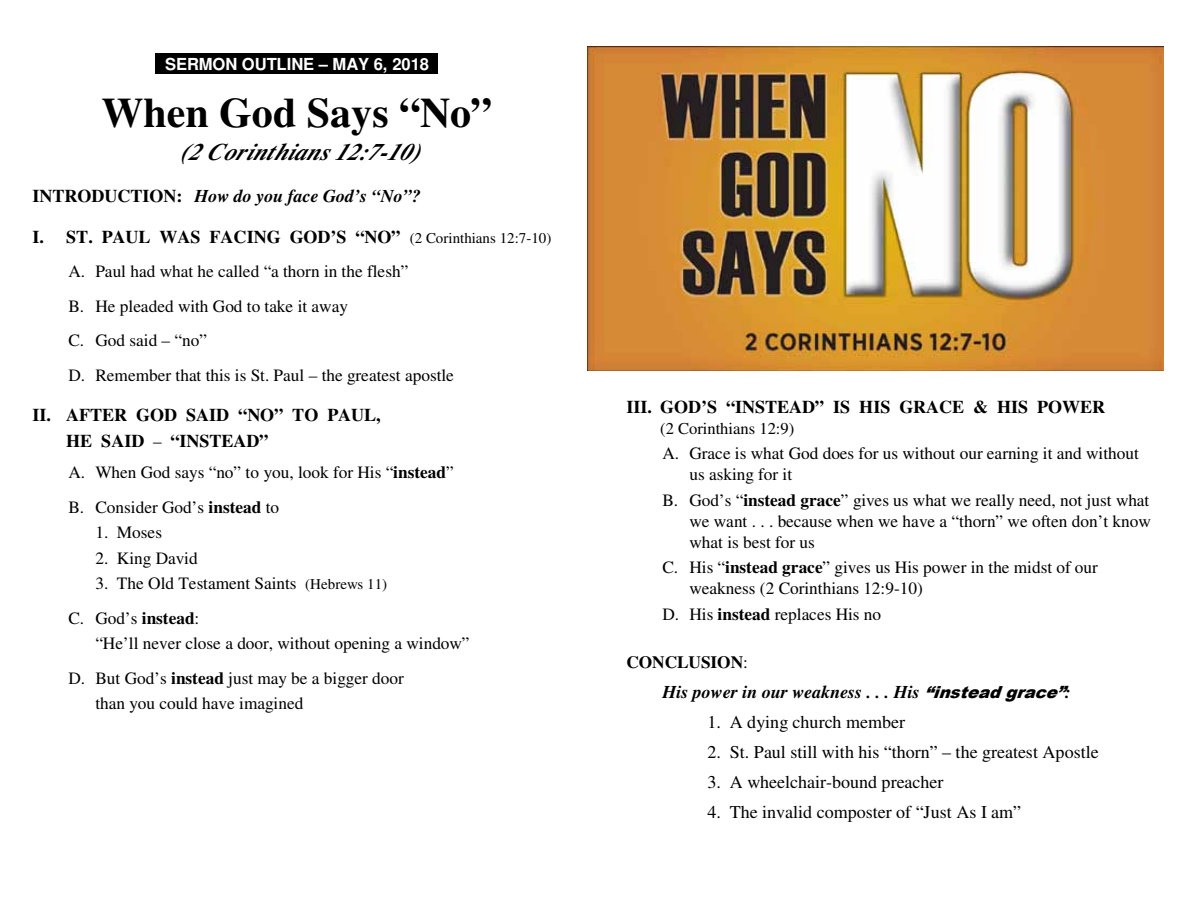
<style>
.page{position:relative;width:1188px;height:918px;background:#fff}
.page>*{position:absolute;margin:0;border:0;box-sizing:border-box;transform-origin:0 0}
.t1{font:700 42px "Times";color:#000}
.t2{font:italic 700 24px "Times";color:#000}
.t3{font:18px "Times";color:#000}
.t4{font:700 18px/25.5px "Times";color:#000}
.t5{font:italic 700 18px "Times";color:#000}
.t6{font:17.25px/34.5px "Times";color:#000}
.t7{font:700 17.25px "Times";letter-spacing:-.005em;color:#000}
.t8{font:700 16.5px "Helvetica";letter-spacing:-.005em;color:#fff}
.t9{font:16.5px "Times";color:#000}
.s1{color:#000}
.s2{font-style:normal}
.s3{font-weight:400;font-size:15px}
.s4{font-weight:400;font-size:17.25px}
.s5{font-weight:700}
.s6{font-size:15px}
.s7{font-weight:400}
.s8{font-family:"Arial";font-weight:900;font-size:16.5px}
</style>
<div class="page">
<img style="left:588px;top:46px;width:576px;height:324px">
<div style="left:156px;top:53px;width:282px;height:21px;background:#000"></div>
<p class="t8" style="left:156px;top:57px;width:284px"><span class="s1">.</span> SERMON OUTLINE – MAY 6, 2018<span class="s1">..</span></p>
<h1 class="t1" style="left:102px;top:98px;width:392px">When God Says “No”</h1>
<h2 class="t2" style="left:181px;top:143px;width:248px">(2Corinthians12:7-10)</h2>
<p class="t5" style="left:32px;top:190px;width:390px"><span class="s2">INTRODUCTION:</span> How do you face God’s “No”?</p>
<p class="t4" style="left:32px;top:226px;width:521px">I. ST. PAUL WAS FACING GOD’S “NO” <span class="s3">(2 Corinthians 12:7-10)</span></p>
<p class="t6" style="left:68px;top:255px;width:387px">A. Paul had what he called “a thorn in the flesh”<br>B. He pleaded with God to take it away<br>C. God said – “no”<br>D. Remember that this is St. Paul – the greatest apostle</p>
<p class="t4" style="left:66px;top:404px;width:316px;text-indent:-34px">II. AFTER GOD SAID “NO” TO PAUL,<br>HE SAID <span class="s4">–</span> “INSTEAD”</p>
<p class="t6" style="left:68px;top:456px;width:387px">A. When God says “no” to you, look for His “<span class="s5">instead</span>”<br>B. Consider God’s <span class="s5">instead</span> to</p>
<p class="t6" style="left:95px;top:516px;width:68px">1. Moses</p>
<p class="t6" style="left:95px;top:542px;width:104px">2. King David</p>
<p class="t6" style="left:68px;top:568px;width:320px;text-indent:27px">3. The Old Testament Saints <span class="s6">(Hebrews 11)<br></span>C. God’s <span class="s5">instead</span>:</p>
<p class="t6" style="left:68px;top:628px;width:403px;text-indent:27px">“He’ll never close a door, without opening a window”<br>D. But God’s <span class="s5">instead</span> just may be a bigger door</p>
<p class="t6" style="left:95px;top:687px;width:210px">than you could have imagined</p>
<p class="t4" style="left:626px;top:395px;width:480px">III. GOD’S “INSTEAD” IS HIS GRACE &amp; HIS POWER</p>
<p class="t9" style="left:660px;top:422px;width:136px">(2 Corinthians 12:9)</p>
<p class="t6" style="left:689px;top:444px;width:451px;line-height:21px;text-indent:-27px">A. Grace is what God does for us without our earning it and without us asking for it</p>
<p class="t6" style="left:689px;top:491px;width:463px;line-height:21px;text-align:justify;text-indent:-27px">B. God’s “<span class="s5">instead grace</span>” gives us what we really need, not just what we want . . . because when we have a “thorn” we often don’t know what is best for us</p>
<p class="t6" style="left:689px;top:558px;width:410px;line-height:21px;text-indent:-27px">C. His “<span class="s5">instead grace</span>” gives us His power in the midst of our weakness (2 Corinthians 12:9-10)</p>
<p class="t6" style="left:662px;top:598px;width:220px">D. His <span class="s5">instead</span> replaces His no</p>
<p class="t7" style="left:626px;top:656px;width:123px">CONCLUSION<span class="s7">:</span></p>
<p class="t5" style="left:662px;top:685px;width:412px">His power in our weakness . . . His <span class="s8">“insteadgrace”</span>:</p>
<p class="t3" style="left:707px;top:715px;width:199px">1. A dying church member</p>
<p class="t3" style="left:707px;top:745px;width:393px">2. St. Paul still with his “thorn” – the greatest Apostle</p>
<p class="t3" style="left:707px;top:774px;width:238px">3. A wheelchair-bound preacher</p>
<p class="t3" style="left:707px;top:805px;width:315px">4. The invalid composter of “Just As I am”</p>
</div>
